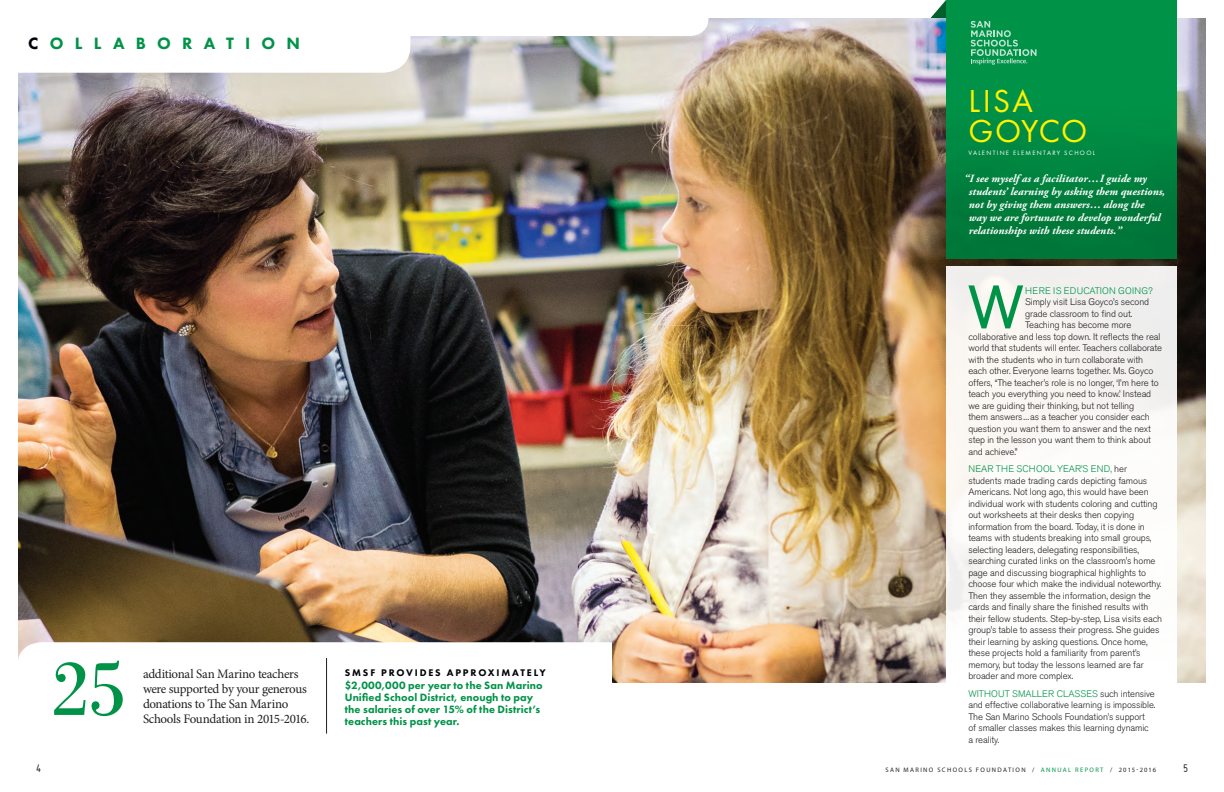
<style>
.page{position:relative;width:1224px;height:792px;background:#fff}
.page>*{position:absolute;margin:0;border:0;box-sizing:border-box;transform-origin:0 0}
.t1{font:82px "Bodoni";color:#009348}
.t2{font:64.4px "Neuzeit Gro";color:#009348}
.t3{font:33px "Futura PT";letter-spacing:.045em;color:#fff101}
.t4{font:800 17px "Futura PT";letter-spacing:.66em;color:#009348}
.Profile_Statements{font:13px/15px "Minion Pro";letter-spacing:-.025em;color:#231f20}
.t5{font:12px "Miso";color:#231f20}
.Profile_Quotes{font:italic 700 11px/13px "Adobe Garamond Pro";letter-spacing:.005em;color:#fff}
.Profile_Facts{font:800 11px/11.8px "Futura PT";letter-spacing:.005em;color:#009348}
.t6{font:800 10px "Futura PT";letter-spacing:.185em;color:#010209}
.t7{font:300 9.5px/11.5px "Akzidenz Grotesk Std";letter-spacing:-.01em;color:#231f20}
.t8{font:300 9.5px "Akzidenz Grotesk Std";letter-spacing:.02em;color:#009348}
.t9{font:6.5px "Myriad Pro";letter-spacing:.21em;color:#231f20}
.t10{font:6.5px "Futura PT";letter-spacing:.2em;color:#fff}
.s1{color:#010209}
.s2{color:#009348}
</style>
<div class="page">
<img style="left:18px;top:18px;width:950px;height:665px">
<img style="left:968px;top:18px;width:238px;height:665px">
<div style="left:946px;top:0;width:230px;height:258px;background:linear-gradient(to bottom,#009b4c,#007738)"></div>
<div style="left:946px;top:266px;width:230px;height:486px;background:linear-gradient(to right,#fcf9f6,#f8f7f7)"></div>
<div style="left:946px;top:556px;width:230px;height:129px;background:#fff"></div>
<svg style="left:971px;top:21px;width:66px;height:44px;background:#2ca567"></svg>
<svg style="left:18px;top:642px;width:594px;height:52px"></svg>
<svg style="left:18px;top:18px;width:690px;height:55px"></svg>
<hr style="left:326px;top:658px;width:1px;height:76px;background:#231f20">
<p class="t4" style="left:28px;top:33px;width:273px"><span class="s1">C</span>OLLABORATION</p>
<p class="t1" style="left:50px;top:640px;width:79px">25</p>
<p class="Profile_Statements" style="left:143px;top:666px;width:168px">additional San Marino teachers were supported by your generous donations to The San Marino<br>Schools Foundation in 2015-2016.</p>
<p class="t6" style="left:345px;top:666px;width:202px">SMSF PROVIDES APPROXIMATELY</p>
<p class="Profile_Facts" style="left:345px;top:679px;width:199px">$2,000,000 per year to the San Marino Unified School District, enough to pay the salaries of over 15% of the District’s teachers this past year.</p>
<p class="t3" style="left:969px;top:81px;width:66px">LISA</p>
<p class="t10" style="left:968px;top:149px;width:128px">VALENTINE ELEMENTARY SCHOOL</p>
<p class="t3" style="left:969px;top:111px;width:120px">GOYCO</p>
<p class="Profile_Quotes" style="left:969px;top:173px;width:198px;text-indent:-5px">“I see myself as a facilitator... I guide my students’ learning by asking them questions, not by giving them answers... along the<br>way we are fortunate to develop wonderful relationships with these students.”</p>
<p class="t2" style="left:968px;top:273px;width:57px">W</p>
<p class="t8" style="left:1025px;top:285px;width:129px">HERE IS EDUCATION GOING?</p>
<p class="t7" style="left:1025px;top:297px;width:126px">Simply visit Lisa Goyco’s second</p>
<p class="t7" style="left:1025px;top:308px;width:109px">grade classroom to find out.</p>
<p class="t7" style="left:1025px;top:320px;width:108px">Teaching has become more</p>
<p class="t7" style="left:968px;top:331px;width:194px">collaborative and less top down. It reflects the real</p>
<p class="t7" style="left:968px;top:343px;width:195px">world that students will enter. Teachers collaborate</p>
<p class="t7" style="left:968px;top:354px;width:176px">with the students who in turn collaborate with</p>
<p class="t7" style="left:968px;top:366px;width:187px">each other. Everyone learns together. Ms. Goyco</p>
<p class="t7" style="left:968px;top:377px;width:192px">offers, “The teacher’s role is no longer, ‘I’m here to</p>
<p class="t7" style="left:968px;top:389px;width:184px">teach you everything you need to know.’ Instead</p>
<p class="t7" style="left:968px;top:400px;width:167px">we are guiding their thinking, but not telling</p>
<p class="t7" style="left:968px;top:412px;width:183px">them answers...as a teacher you consider each</p>
<p class="t7" style="left:968px;top:423px;width:184px">question you want them to answer and the next</p>
<p class="t7" style="left:968px;top:435px;width:184px">step in the lesson you want them to think about</p>
<p class="t7" style="left:968px;top:446px;width:51px">and achieve.”</p>
<p class="t7" style="left:968px;top:463px;width:195px"><span class="s2">NEAR THE SCHOOL YEAR’S END,</span> her students made trading cards depicting famous Americans. Not long ago, this would have been individual work with students coloring and cutting out worksheets at their desks then copying information from the board. Today, it is done in teams with students breaking into small groups, selecting leaders, delegating responsibilities, searching curated links on the classroom’s home page and discussing biographical highlights to choose four which make the individual noteworthy.<br>Then they assemble the information, design the cards and finally share the finished results with their fellow students. Step-by-step, Lisa visits each group’s table to assess their progress. She guides their learning by asking questions. Once home, these projects hold a familiarity from parent’s memory, but today the lessons learned are far broader and more complex.</p>
<p class="t7" style="left:968px;top:688px;width:189px"><span class="s2">WITHOUT SMALLER CLASSES</span> such intensive and effective collaborative learning is impossible.<br>The San Marino Schools Foundation’s support<br>of smaller classes makes this learning dynamic a reality.</p>
<p class="t5" style="left:36px;top:762px;width:6px">4</p>
<p class="t9" style="left:885px;top:766px;width:272px">SAN MARINO SCHOOLS FOUNDATION / <span class="s2">ANNUAL REPORT</span> / 2015-2016</p>
<p class="t5" style="left:1183px;top:762px;width:6px">5</p>
</div>
